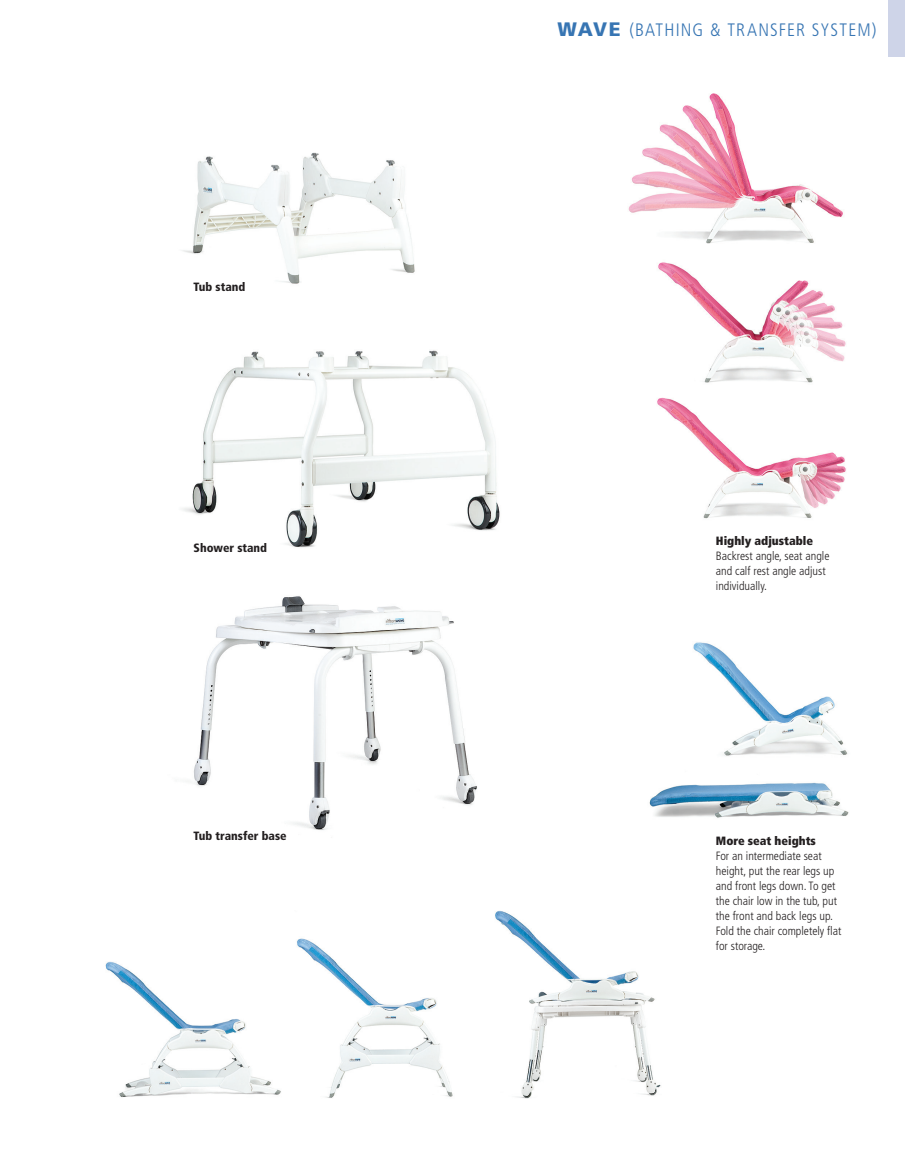
<style>
.page{position:relative;width:905px;height:1175px;background:#fff}
.page>*{position:absolute;margin:0;border:0;box-sizing:border-box;transform-origin:0 0}
.t1{font:300 condensed 18px "Frutiger LT Std";letter-spacing:.06em;color:#3775b3}
.Caption_47_Lt_8_10{font:300 condensed 12px/15px "Frutiger LT Std";color:#231f20}
.Caption_57_Cond_8_10{font:900 condensed 12px "Frutiger LT Std";color:#231f20}
.s1{font-weight:900;font-stretch:normal;font-size:19.5px}
.s2{font-weight:900}
</style>
<div class="page">
<div style="left:888px;top:0;width:16px;height:57px;background:#ced4e8"></div>
<img style="left:657px;top:262px;width:189px;height:257px">
<img style="left:628px;top:93px;width:215px;height:151px">
<img style="left:693px;top:642px;width:155px;height:114px">
<img style="left:105px;top:961px;width:176px;height:136px">
<img style="left:297px;top:938px;width:156px;height:160px">
<img style="left:495px;top:910px;width:166px;height:188px">
<img style="left:649px;top:782px;width:200px;height:36px">
<img style="left:182px;top:152px;width:233px;height:132px">
<img style="left:183px;top:350px;width:317px;height:198px">
<img style="left:194px;top:596px;width:283px;height:234px">
<p class="Caption_57_Cond_8_10" style="left:194px;top:279px;width:53px">Tub stand</p>
<p class="Caption_57_Cond_8_10" style="left:194px;top:541px;width:75px">Shower stand</p>
<p class="Caption_57_Cond_8_10" style="left:194px;top:828px;width:94px">Tub transfer base</p>
<h1 class="t1" style="left:557px;top:20px;width:320px"><span class="s1">WAVE</span> (BATHING &amp; TRANSFER SYSTEM)</h1>
<p class="Caption_47_Lt_8_10" style="left:716px;top:533px;width:115px"><span class="s2">Highly adjustable<br></span>Backrest angle, seat angle and calf rest angle adjust individually.</p>
<p class="Caption_47_Lt_8_10" style="left:716px;top:833px;width:127px"><span class="s2">More seat heights<br></span>For an intermediate seat height, put the rear legs up and front legs down. To get the chair low in the tub, put the front and back legs up.<br>Fold the chair completely flat for storage.</p>
</div>
